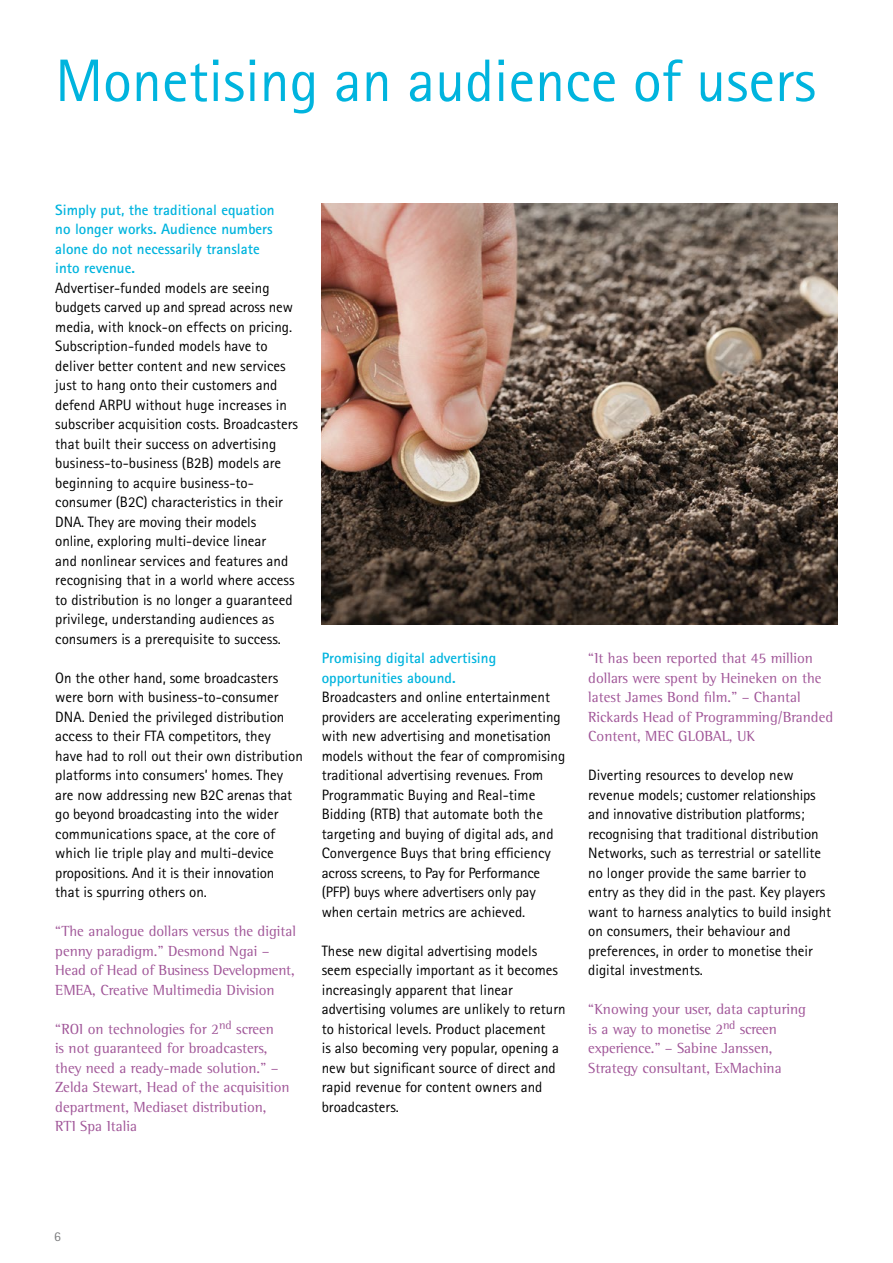
<style>
.page{position:relative;width:893px;height:1263px;background:#fff}
.page>*{position:absolute;margin:0;border:0;box-sizing:border-box;transform-origin:0 0}
.t1{font:60px "Agfa Rotis Sans Serif";color:#00b4de}
.t2{font:15px/19.5px "Agfa Rotis Sans Serif";color:#000}
.t3{font:15px/19.5px "Agfa Rotis Semi Serif";color:#a05598}
.t4{font:700 15px/19.5px "Agfa Rotis Sans Serif";color:#00b4de}
.t5{font:13.5px "Agfa Rotis Sans Serif";color:#7b7c7e}
</style>
<div class="page">
<img style="left:322px;top:203px;width:516px;height:421px">
<h1 class="t1" style="left:55px;top:45px;width:762px">Monetising an audience of users</h1>
<p class="t4" style="left:55px;top:199px;width:221px">Simply put, the traditional equation no longer works. Audience numbers alone do not necessarily translate into revenue.</p>
<p class="t2" style="left:55px;top:278px;width:244px">Advertiser-funded models are seeing budgets carved up and spread across new media, with knock-on effects on pricing.<br>Subscription-funded models have to deliver better content and new services just to hang onto their customers and defend ARPU without huge increases in subscriber acquisition costs. Broadcasters that built their success on advertising business-to-business (B2B) models are beginning to acquire business-to&shy;consumer (B2C) characteristics in their DNA. They are moving their models online, exploring multi-device linear<br>and nonlinear services and features and recognising that in a world where access to distribution is no longer a guaranteed privilege, understanding audiences as consumers is a prerequisite to success.</p>
<p class="t2" style="left:55px;top:668px;width:249px">On the other hand, some broadcasters were born with business-to-consumer DNA. Denied the privileged distribution access to their FTA competitors, they<br>have had to roll out their own distribution platforms into consumers’ homes. They are now addressing new B2C arenas that go beyond broadcasting into the wider communications space, at the core of which lie triple play and multi-device propositions. And it is their innovation<br>that is spurring others on.</p>
<p class="t3" style="left:55px;top:921px;width:242px">“The analogue dollars versus the digital penny paradigm.” Desmond Ngai – Head of Head of Business Development, EMEA, Creative Multimedia Division</p>
<p class="t3" style="left:55px;top:1019px;width:236px">“ROI on technologies for 2<sup>nd</sup> screen<br>is not guaranteed for broadcasters, they need a ready-made solution.” – Zelda Stewart, Head of the acquisition department, Mediaset distribution, RTI Spa Italia</p>
<p class="t4" style="left:322px;top:648px;width:176px">Promising digital advertising opportunities abound.</p>
<p class="t2" style="left:322px;top:687px;width:245px">Broadcasters and online entertainment providers are accelerating experimenting with new advertising and monetisation models without the fear of compromising traditional advertising revenues. From Programmatic Buying and Real-time Bidding (RTB) that automate both the targeting and buying of digital ads, and Convergence Buys that bring efficiency across screens, to Pay for Performance (PFP) buys where advertisers only pay when certain metrics are achieved.</p>
<p class="t2" style="left:322px;top:941px;width:245px">These new digital advertising models seem especially important as it becomes increasingly apparent that linear advertising volumes are unlikely to return to historical levels. Product placement<br>is also becoming very popular, opening a new but significant source of direct and rapid revenue for content owners and broadcasters.</p>
<p class="t3" style="left:588px;top:648px;width:246px">“It has been reported that 45 million dollars were spent by Heineken on the latest James Bond film.” – Chantal Rickards Head of Programming/Branded Content, MEC GLOBAL, UK</p>
<p class="t2" style="left:588px;top:765px;width:244px">Diverting resources to develop new revenue models; customer relationships and innovative distribution platforms; recognising that traditional distribution Networks, such as terrestrial or satellite no longer provide the same barrier to entry as they did in the past. Key players want to harness analytics to build insight on consumers, their behaviour and preferences, in order to monetise their digital investments.</p>
<p class="t3" style="left:588px;top:999px;width:219px">“Knowing your user, data capturing is a way to monetise 2<sup>nd</sup> screen experience.” – Sabine Janssen,<br>Strategy consultant, ExMachina</p>
<p class="t5" style="left:54px;top:1228px;width:8px">6</p>
</div>
